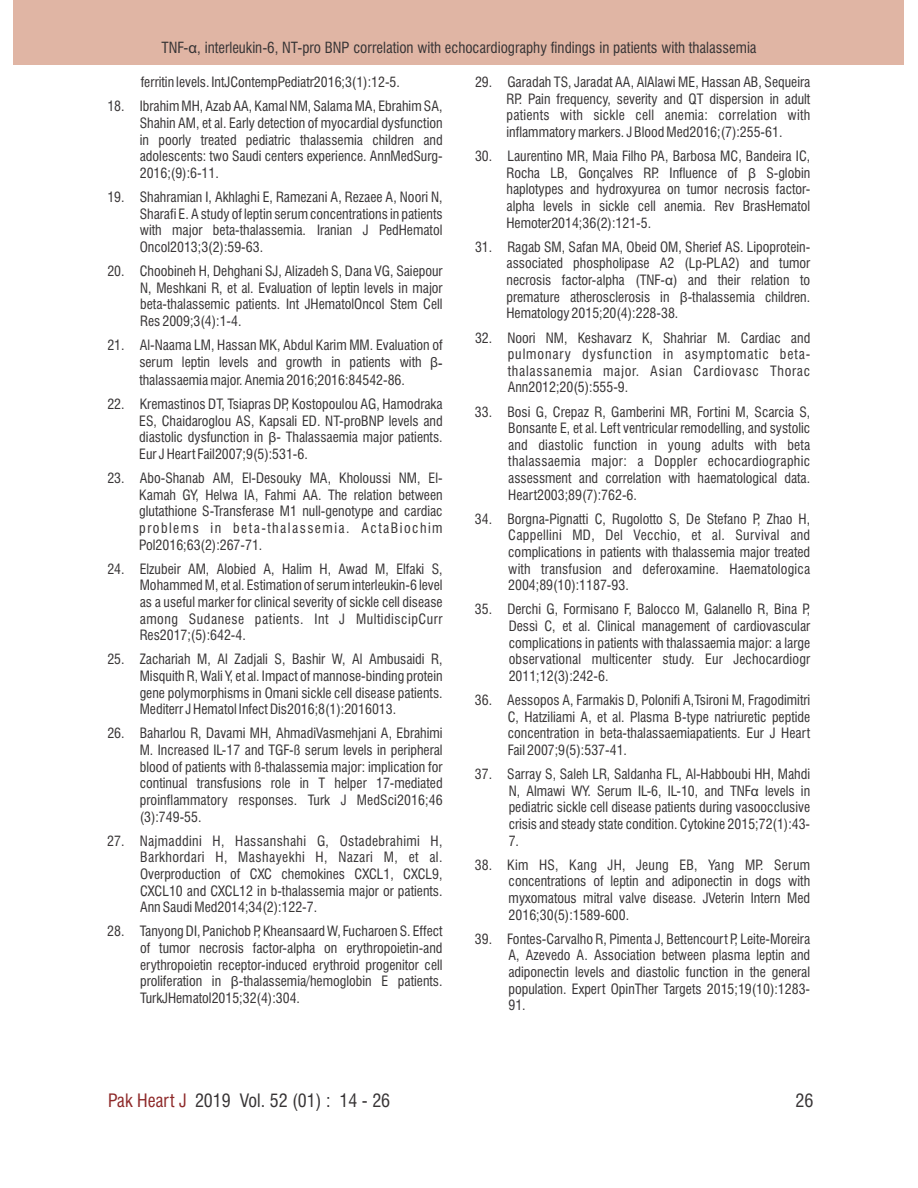
<style>
.page{position:relative;width:918px;height:1188px;background:#fff}
.page>*{position:absolute;margin:0;border:0;box-sizing:border-box;transform-origin:0 0}
.t1{font:condensed 18px "Swiss 721 BT";color:#373435}
.t2{font:condensed 15px "Swiss 721 BT";color:#373435}
.t3{font:condensed 13.8px/16.6px "Swiss 721 BT";color:#373435;text-align:justify}
.s1{font-family:"Arial";font-stretch:normal}
.s2{color:#8e2929}
</style>
<div class="page">
<div style="left:14px;top:0;width:890px;height:65px;background:#e0b5a4"></div>
<p class="t2" style="left:161px;top:42px;width:597px">TNF-<span class="s1">α</span>, interleukin-6, NT-pro BNP correlation with echocardiography findings in patients with thalassemia</p>
<p class="t3" style="left:141px;top:75px;width:261px">ferritin levels. IntJContempPediatr2016;3(1):12-5.</p>
<p class="t3" style="left:140px;top:99px;width:304px;text-indent:-32px">18. Ibrahim MH, Azab AA, Kamal NM, Salama MA, Ebrahim SA, Shahin AM, et al. Early detection of myocardial dysfunction in poorly treated pediatric thalassemia children and adolescents: two Saudi centers experience. AnnMedSurg-2016;(9):6-11.</p>
<p class="t3" style="left:140px;top:190px;width:304px;text-indent:-32px">19. Shahramian I, Akhlaghi E, Ramezani A, Rezaee A, Noori N, Sharafi E. A study of leptin serum concentrations in patients with major beta-thalassemia. Iranian J PedHematol Oncol2013;3(2):59-63.</p>
<p class="t3" style="left:140px;top:264px;width:304px;text-indent:-33px">20. Choobineh H, Dehghani SJ, Alizadeh S, Dana VG, Saiepour N, Meshkani R, et al. Evaluation of leptin levels in major beta-thalassemic patients. Int JHematolOncol Stem Cell Res 2009;3(4):1-4.</p>
<p class="t3" style="left:139px;top:338px;width:305px;line-height:17.4px;text-indent:-32px">21. Al-Naama LM, Hassan MK, Abdul Karim MM. Evaluation of serum leptin levels and growth in patients with <span class="s1">β&shy;</span>thalassaemia major. Anemia 2016;2016:84542-86.</p>
<p class="t3" style="left:139px;top:397px;width:305px;text-indent:-32px">22. Kremastinos DT, Tsiapras DP, Kostopoulou AG, Hamodraka ES, Chaidaroglou AS, Kapsali ED. NT-proBNP levels and diastolic dysfunction in <span class="s1">β</span>- Thalassaemia major patients.<br>Eur J Heart Fail2007;9(5):531-6.</p>
<p class="t3" style="left:139px;top:471px;width:305px;text-indent:-32px">23. Abo-Shanab AM, El-Desouky MA, Kholoussi NM, El-Kamah GY, Helwa IA, Fahmi AA. The relation between glutathione S-Transferase M1 null-genotype and cardiac problems in beta-thalassemia. ActaBiochim Pol2016;63(2):267-71.</p>
<p class="t3" style="left:140px;top:562px;width:304px;text-indent:-32px">24. Elzubeir AM, Alobied A, Halim H, Awad M, Elfaki S, Mohammed M, et al. Estimation of serum interleukin-6 level as a useful marker for clinical severity of sickle cell disease among Sudanese patients. Int J MultidiscipCurr Res2017;(5):642-4.</p>
<p class="t3" style="left:140px;top:652px;width:304px;text-indent:-32px">25. Zachariah M, Al Zadjali S, Bashir W, Al Ambusaidi R, Misquith R, Wali Y, et al. Impact of mannose-binding protein gene polymorphisms in Omani sickle cell disease patients.<br>Mediterr J Hematol Infect Dis2016;8(1):2016013.</p>
<p class="t3" style="left:140px;top:726px;width:304px;text-indent:-32px">26. Baharlou R, Davami MH, AhmadiVasmehjani A, Ebrahimi M. Increased IL-17 and TGF-ß serum levels in peripheral blood of patients with ß-thalassemia major: implication for continual transfusions role in T helper 17-mediated proinflammatory responses. Turk J MedSci2016;46 (3):749-55.</p>
<p class="t3" style="left:140px;top:834px;width:304px;text-indent:-33px">27. Najmaddini H, Hassanshahi G, Ostadebrahimi H, Barkhordari H, Mashayekhi H, Nazari M, et al.<br>Overproduction of CXC chemokines CXCL1, CXCL9, CXCL10 and CXCL12 in b-thalassemia major or patients.<br>Ann Saudi Med2014;34(2):122-7.</p>
<p class="t3" style="left:140px;top:924px;width:304px;text-indent:-33px">28. Tanyong DI, Panichob P, Kheansaard W, Fucharoen S. Effect of tumor necrosis factor-alpha on erythropoietin-and erythropoietin receptor-induced erythroid progenitor cell proliferation in <span class="s1">β</span>-thalassemia/hemoglobin E patients.<br>TurkJHematol2015;32(4):304.</p>
<p class="t3" style="left:507px;top:75px;width:305px;text-indent:-31px">29. Garadah TS, Jaradat AA, AlAlawi ME, Hassan AB, Sequeira RP. Pain frequency, severity and QT dispersion in adult patients with sickle cell anemia: correlation with inflammatory markers. J Blood Med2016;(7):255-61.</p>
<p class="t3" style="left:507px;top:149px;width:305px;text-indent:-31px">30. Laurentino MR, Maia Filho PA, Barbosa MC, Bandeira IC, Rocha LB, Gonçalves RP. Influence of <span class="s1">β</span> S-globin haplotypes and hydroxyurea on tumor necrosis factor&shy;alpha levels in sickle cell anemia. Rev BrasHematol Hemoter2014;36(2):121-5.</p>
<p class="t3" style="left:507px;top:240px;width:305px;text-indent:-31px">31. Ragab SM, Safan MA, Obeid OM, Sherief AS. Lipoprotein&shy;associated phospholipase A2 (Lp-PLA2) and tumor necrosis factor-alpha (TNF-<span class="s1">α</span>) and their relation to premature atherosclerosis in <span class="s1">β</span>-thalassemia children.<br>Hematology 2015;20(4):228-38.</p>
<p class="t3" style="left:508px;top:331px;width:304px;text-indent:-33px">32. Noori NM, Keshavarz K, Shahriar M. Cardiac and pulmonary dysfunction in asymptomatic beta&shy;thalassanemia major. Asian Cardiovasc Thorac Ann2012;20(5):555-9.</p>
<p class="t3" style="left:508px;top:405px;width:304px;text-indent:-33px">33. Bosi G, Crepaz R, Gamberini MR, Fortini M, Scarcia S, Bonsante E, et al. Left ventricular remodelling, and systolic and diastolic function in young adults with beta thalassaemia major: a Doppler echocardiographic assessment and correlation with haematological data.<br>Heart2003;89(7):762-6.</p>
<p class="t3" style="left:508px;top:512px;width:304px;text-indent:-33px">34. Borgna-Pignatti C, Rugolotto S, De Stefano P, Zhao H, Cappellini MD, Del Vecchio, et al. Survival and complications in patients with thalassemia major treated with transfusion and deferoxamine. Haematologica 2004;89(10):1187-93.</p>
<p class="t3" style="left:509px;top:603px;width:303px;text-indent:-34px">35. Derchi G, Formisano F, Balocco M, Galanello R, Bina P, Dessì C, et al. Clinical management of cardiovascular complications in patients with thalassaemia major: a large observational multicenter study. Eur Jechocardiogr 2011;12(3):242-6.</p>
<p class="t3" style="left:508px;top:693px;width:304px;text-indent:-33px">36. Aessopos A, Farmakis D, Polonifi A,Tsironi M, Fragodimitri C, Hatziliami A, et al. Plasma B-type natriuretic peptide concentration in beta-thalassaemiapatients. Eur J Heart Fail 2007;9(5):537-41.</p>
<p class="t3" style="left:509px;top:767px;width:303px;text-indent:-34px">37. Sarray S, Saleh LR, Saldanha FL, Al-Habboubi HH, Mahdi N, Almawi WY. Serum IL-6, IL-10, and TNF<span class="s1">α</span> levels in pediatric sickle cell disease patients during vasoocclusive crisis and steady state condition. Cytokine 2015;72(1):43- 7.</p>
<p class="t3" style="left:509px;top:858px;width:303px;text-indent:-34px">38. Kim HS, Kang JH, Jeung EB, Yang MP. Serum concentrations of leptin and adiponectin in dogs with myxomatous mitral valve disease. JVeterin Intern Med 2016;30(5):1589-600.</p>
<p class="t3" style="left:508px;top:932px;width:303px;text-indent:-34px">39. Fontes-Carvalho R, Pimenta J, Bettencourt P, Leite-Moreira A, Azevedo A. Association between plasma leptin and adiponectin levels and diastolic function in the general population. Expert OpinTher Targets 2015;19(10):1283- 91.</p>
<h1 class="t1" style="left:108px;top:1094px;width:284px"><span class="s2">Pak Heart J</span> 2019 Vol. 52 (01) : 14 - 26</h1>
<h1 class="t1" style="left:796px;top:1094px;width:19px">26</h1>
</div>
